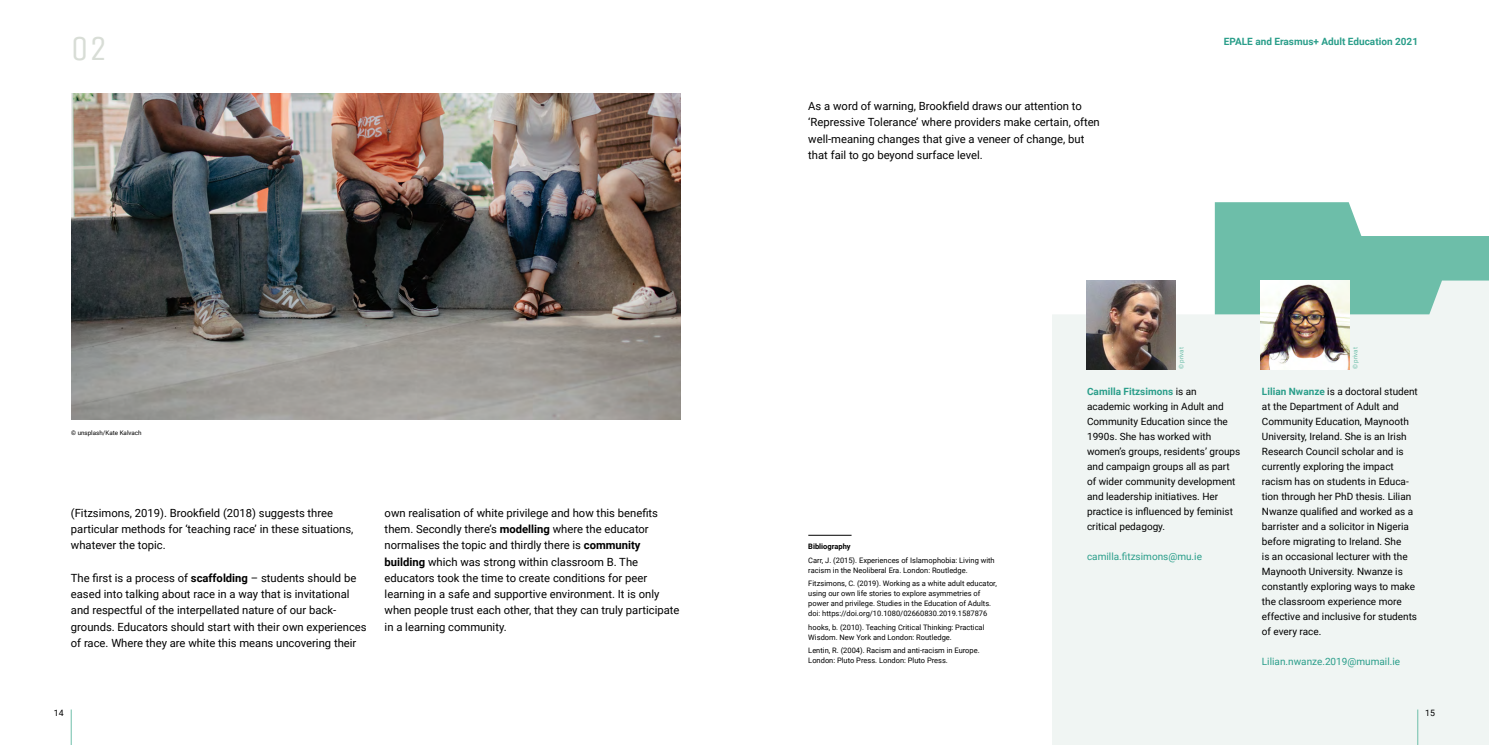
<style>
.page{position:relative;width:1489px;height:745px;background:#fff}
.page>*{position:absolute;margin:0;border:0;box-sizing:border-box;transform-origin:0 0}
.t1{font:35px "Unica One";color:#d8ddd6}
.t2{font:11.25px/16.2px "Roboto";color:#000}
.t3{font:10px/15px "Roboto";color:#000}
.t4{font:10px "Roboto";color:#2a9e8a}
.t5{font:700 10px "Roboto";color:#2a9e8a}
.t6{font:8.75px "Roboto";color:#000}
.t7{font:7.5px/10px "Roboto";color:#000}
.t8{font:700 7.5px "Roboto";color:#000}
.t9{font:6.25px "Roboto";color:#000}
.t10{font:6.25px "Roboto";color:#6dbea9}
.s1{font-weight:700}
.s2{font-weight:700;color:#2a9e8a}
</style>
<div class="page">
<svg style="left:1214px;top:202px;width:274px;height:78px;fill:#6dbea9"></svg>
<hr style="left:808px;top:534px;width:43px;height:1px;background:#000">
<div style="left:1052px;top:280px;width:436px;height:464px;background:#f0f5f3"></div>
<img style="left:1260px;top:280px;width:89px;height:89px">
<img style="left:1086px;top:280px;width:89px;height:89px">
<img style="left:71px;top:94px;width:609px;height:325px">
<hr style="left:71px;top:709px;width:1px;height:35px;background:#6dbea9">
<hr style="left:1417px;top:709px;width:1px;height:35px;background:#6dbea9">
<h1 class="t1" style="left:71px;top:28px;width:38px">02</h1>
<p class="t9" style="left:71px;top:427px;width:72px">© unsplash/Kate Kalvach</p>
<p class="t2" style="left:71px;top:504px;width:284px">(Fitzsimons, 2019). Brookfield (2018) suggests three particular methods for ‘teaching race’ in these situations, whatever the topic.</p>
<p class="t2" style="left:71px;top:569px;width:297px">The first is a process of <span class="s1">scaffolding</span> – students should be eased into talking about race in a way that is invitational and respectful of the interpellated nature of our back&shy;grounds. Educators should start with their own experiences of race. Where they are white this means uncovering their</p>
<p class="t2" style="left:384px;top:504px;width:296px">own realisation of white privilege and how this benefits them. Secondly there’s <span class="s1">modelling</span> where the educator normalises the topic and thirdly there is <span class="s1">community building</span> which was strong within classroom B. The educators took the time to create conditions for peer learning in a safe and supportive environment. It is only when people trust each other, that they can truly participate in a learning community.</p>
<p class="t2" style="left:808px;top:97px;width:293px">As a word of warning, Brookfield draws our attention to ‘Repressive Tolerance’ where providers make certain, often well-meaning changes that give a veneer of change, but that fail to go beyond surface level.</p>
<p class="t5" style="left:1223px;top:34px;width:196px">EPALE and Erasmus+ Adult Education 2021</p>
<p class="t10" style="left:1176px;top:369px;width:24px;rotate:-90deg">© privat</p>
<p class="t10" style="left:1350px;top:369px;width:24px;rotate:-90deg">© privat</p>
<p class="t8" style="left:808px;top:540px;width:44px">Bibliography</p>
<p class="t7" style="left:808px;top:554px;width:188px">Carr, J. (2015). Experiences of Islamophobia: Living with racism in the Neoliberal Era. London: Routledge.</p>
<p class="t7" style="left:808px;top:577px;width:190px">Fitzsimons, C. (2019). Working as a white adult educator, using our own life stories to explore asymmetries of power and privilege. Studies in the Education of Adults. doi: https://doi.org/10.1080/02660830.2019.1587876</p>
<p class="t7" style="left:808px;top:621px;width:178px">hooks, b. (2010). Teaching Critical Thinking: Practical<br>Wisdom. New York and London: Routledge.</p>
<p class="t7" style="left:808px;top:645px;width:173px">Lentin, R. (2004). Racism and anti-racism in Europe.<br>London: Pluto Press. London: Pluto Press.</p>
<p class="t3" style="left:1086px;top:383px;width:155px"><span class="s2">Camilla Fitzsimons</span> is an academic working in Adult and<br>Community Education since the<br>1990s. She has worked with women’s groups, residents’ groups and campaign groups all as part of wider community development and leadership initiatives. Her practice is influenced by feminist critical pedagogy.</p>
<p class="t4" style="left:1086px;top:548px;width:116px">camilla.fitzsimons@mu.ie</p>
<p class="t3" style="left:1261px;top:383px;width:157px"><span class="s2">Lilian Nwanze</span> is a doctoral student at the Department of Adult and<br>Community Education, Maynooth<br>University, Ireland. She is an Irish<br>Research Council scholar and is currently exploring the impact racism has on students in Educa&shy;tion through her PhD thesis. Lilian<br>Nwanze qualified and worked as a barrister and a solicitor in Nigeria before migrating to Ireland. She<br>is an occasional lecturer with the<br>Maynooth University. Nwanze is constantly exploring ways to make the classroom experience more effective and inclusive for students of every race.</p>
<p class="t4" style="left:1261px;top:653px;width:140px">Lilian.nwanze.2019@mumail.ie</p>
<p class="t6" style="left:54px;top:706px;width:11px">14</p>
<p class="t6" style="left:1424px;top:706px;width:11px">15</p>
</div>
